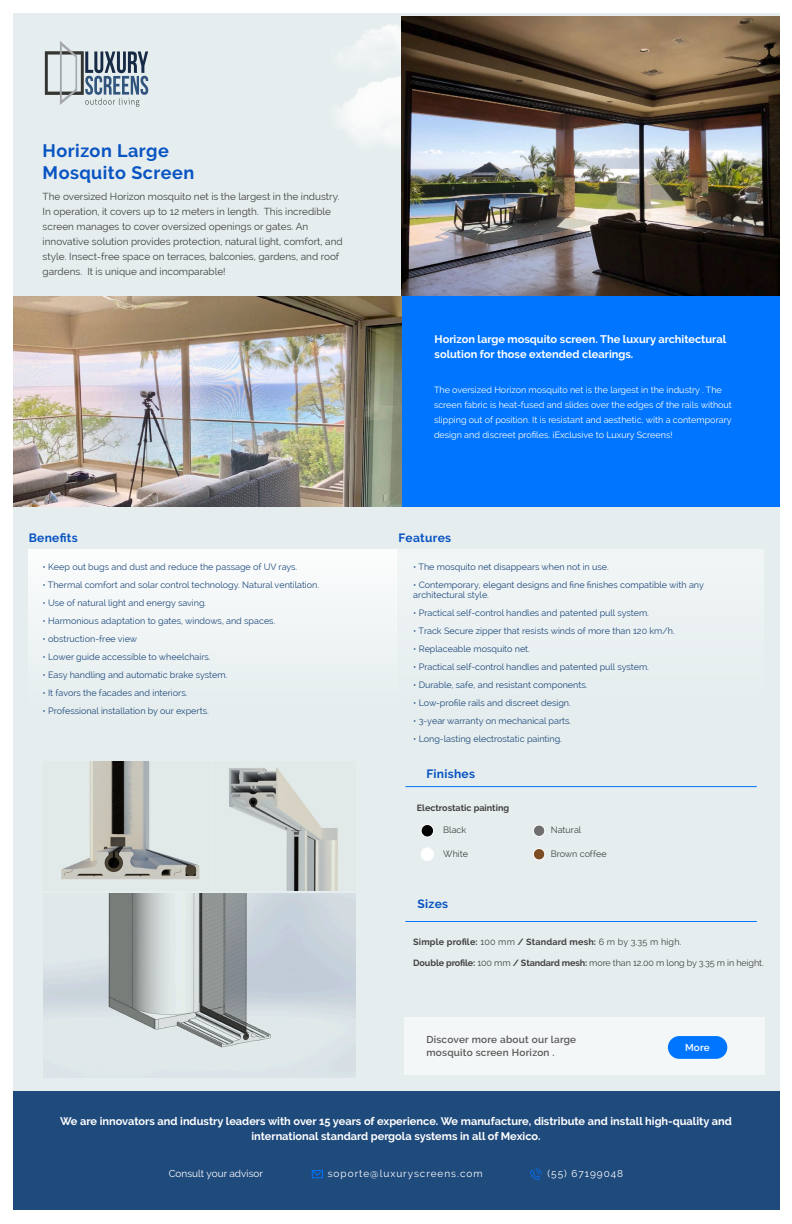
<style>
.page{position:relative;width:792px;height:1224px;background:#fff}
.page>*{position:absolute;margin:0;border:0;box-sizing:border-box;transform-origin:0 0}
.t1{font:700 18px/21.6px "Raleway";letter-spacing:.025em;color:#0854c3}
.t2{font:700 12px "Raleway";letter-spacing:.025em;color:#0854c3}
.t3{font:700 11px/15px "Raleway";color:#fff;text-align:center}
.t4{font:10px/15px "Raleway";color:#434241}
.t5{font:600 10px/13px "Raleway";letter-spacing:.025em;color:#575756}
.t6{font:10px "Raleway";letter-spacing:.1em;color:#fff}
.t7{font:10px "Raleway";color:#fff}
.t8{font:600 10px "Raleway";color:#fff}
.t9{font:9px/10px "Raleway";color:#1f4a7c}
.t10{font:9px/15px "Raleway";color:#fff}
.t11{font:9px "Raleway";letter-spacing:-.01em;color:#434241}
.t12{font:700 9px "Raleway";letter-spacing:.02em;color:#434241}
.t13{font:9px "Raleway";color:#434241}
.t14{font:700 9px "Raleway";color:#434241}
.s1{font-weight:400}
.s2{font-weight:700}
</style>
<div class="page">
<div style="left:13px;top:14px;width:766px;height:1196px;background:#e5edee"></div>
<div style="left:404px;top:1018px;width:361px;height:57px;background:#f3f7f7"></div>
<img style="left:299px;top:13px;width:384px;height:131px">
<div style="left:29px;top:549px;width:367px;height:164px;background:#f0f5f5"></div>
<div style="left:396px;top:549px;width:367px;height:164px;background:#ebf1f2"></div>
<div style="left:13px;top:1091px;width:766px;height:119px;background:#1f4a7c"></div>
<svg style="left:45px;top:41px;width:103px;height:66px"></svg>
<hr style="left:405px;top:786px;width:352px;height:1px;background:#0075ff">
<hr style="left:405px;top:921px;width:352px;height:1px;background:#0075ff">
<img style="left:13px;top:296px;width:389px;height:211px">
<div style="left:402px;top:296px;width:377px;height:211px;background:#0075ff"></div>
<div style="left:421px;top:824px;width:13px;height:13px;background:#000;border-radius:50%"></div>
<div style="left:421px;top:824px;width:13px;height:14px;border:1px solid #fff;border-radius:50%"></div>
<div style="left:421px;top:848px;width:13px;height:12px;background:#fff;border-radius:50%"></div>
<div style="left:421px;top:847px;width:13px;height:14px;border:1px solid #fff;border-radius:50%"></div>
<div style="left:668px;top:1036px;width:59px;height:23px;background:#0075ff;border-radius:11px"></div>
<div style="left:533px;top:825px;width:12px;height:11px;background:#706f6f;border-radius:50%"></div>
<div style="left:533px;top:825px;width:12px;height:12px;border:1px solid #fff;border-radius:50%"></div>
<div style="left:533px;top:849px;width:12px;height:11px;background:#7d4e24;border-radius:50%"></div>
<div style="left:533px;top:848px;width:12px;height:12px;border:1px solid #fff;border-radius:50%"></div>
<img style="left:401px;top:16px;width:379px;height:280px">
<img style="left:43px;top:893px;width:313px;height:183px">
<img style="left:229px;top:767px;width:110px;height:124px">
<img style="left:61px;top:762px;width:139px;height:118px">
<div style="left:312px;top:1170px;width:11px;height:8px;border:1px solid #0075ff"></div>
<svg style="left:311px;top:1170px;width:11px;height:7px"></svg>
<svg style="left:530px;top:1169px;width:12px;height:11px"></svg>
<h1 class="t1" style="left:43px;top:140px;width:153px">Horizon Large<br>Mosquito Screen</h1>
<p class="t4" style="left:43px;top:189px;width:302px">The oversized Horizon mosquito net is the largest in the industry.<br>In operation, it covers up to 12 meters in length. This incredible screen manages to cover oversized openings or gates. An innovative solution provides protection, natural light, comfort, and style. Insect-free space on terraces, balconies, gardens, and roof gardens. It is unique and incomparable!</p>
<h2 class="t2" style="left:29px;top:531px;width:50px">Benefits</h2>
<p class="t9" style="left:43px;top:562px;width:256px">• Keep out bugs and dust and reduce the passage of UV rays.</p>
<p class="t9" style="left:43px;top:580px;width:278px">• Thermal comfort and solar control technology. Natural ventilation.</p>
<p class="t9" style="left:43px;top:598px;width:165px">• Use of natural light and energy saving.</p>
<p class="t9" style="left:43px;top:616px;width:234px">• Harmonious adaptation to gates, windows, and spaces.</p>
<p class="t9" style="left:43px;top:634px;width:96px">• obstruction-free view</p>
<p class="t9" style="left:43px;top:652px;width:169px">• Lower guide accessible to wheelchairs.</p>
<p class="t9" style="left:43px;top:670px;width:186px">• Easy handling and automatic brake system.</p>
<p class="t9" style="left:43px;top:688px;width:146px">• It favors the facades and interiors.</p>
<p class="t9" style="left:43px;top:706px;width:168px">• Professional installation by our experts.</p>
<p class="t3" style="left:435px;top:332px;width:293px;text-align:left">Horizon large mosquito screen. The luxury architectural solution for those extended clearings.</p>
<p class="t10" style="left:434px;top:382px;width:299px">The oversized Horizon mosquito net is the largest in the industry . The screen fabric is heat-fused and slides over the edges of the rails without slipping out of position. It is resistant and aesthetic, with a contemporary design and discreet profiles. ¡Exclusive to Luxury Screens!</p>
<h2 class="t2" style="left:398px;top:531px;width:54px">Features</h2>
<p class="t9" style="left:413px;top:562px;width:197px">• The mosquito net disappears when not in use.</p>
<p class="t9" style="left:413px;top:580px;width:292px">• Contemporary, elegant designs and fine finishes compatible with any architectural style.</p>
<p class="t9" style="left:413px;top:608px;width:237px">• Practical self-control handles and patented pull system.</p>
<p class="t9" style="left:413px;top:626px;width:263px">• Track Secure zipper that resists winds of more than 120 km/h.</p>
<p class="t9" style="left:413px;top:644px;width:118px">• Replaceable mosquito net.</p>
<p class="t9" style="left:413px;top:662px;width:237px">• Practical self-control handles and patented pull system.</p>
<p class="t9" style="left:413px;top:680px;width:176px">• Durable, safe, and resistant components.</p>
<p class="t9" style="left:413px;top:698px;width:159px">• Low-profile rails and discreet design.</p>
<p class="t9" style="left:413px;top:716px;width:160px">• 3-year warranty on mechanical parts.</p>
<p class="t9" style="left:413px;top:734px;width:150px">• Long-lasting electrostatic painting.</p>
<h2 class="t2" style="left:426px;top:767px;width:50px">Finishes</h2>
<p class="t14" style="left:417px;top:803px;width:94px">Electrostatic painting</p>
<p class="t13" style="left:443px;top:825px;width:25px">Black</p>
<p class="t13" style="left:443px;top:849px;width:26px">White</p>
<p class="t13" style="left:551px;top:825px;width:32px">Natural</p>
<p class="t13" style="left:551px;top:849px;width:57px">Brown coffee</p>
<h2 class="t2" style="left:418px;top:896px;width:32px">Sizes</h2>
<p class="t12" style="left:413px;top:936px;width:270px">Simple profile: <span class="s1">100 mm</span> / Standard mesh: <span class="s1">6 m by 3.35 m high.</span></p>
<p class="t11" style="left:413px;top:958px;width:352px"><span class="s2">Double profile:</span> 100 mm <span class="s2">/ Standard mesh:</span> more than 12.00 m long by 3.35 m in height.</p>
<p class="t5" style="left:426px;top:1033px;width:151px">Discover more about our large mosquito screen Horizon .</p>
<p class="t8" style="left:685px;top:1041px;width:26px">More</p>
<p class="t3" style="left:60px;top:1114px;width:673px">We are innovators and industry leaders with over 15 years of experience. We manufacture, distribute and install high-quality and international standard pergola systems in all of Mexico.</p>
<p class="t7" style="left:169px;top:1168px;width:96px">Consult your advisor</p>
<p class="t6" style="left:328px;top:1168px;width:156px">soporte@luxuryscreens.com</p>
<p class="t6" style="left:548px;top:1168px;width:77px">(55) 67199048</p>
</div>
